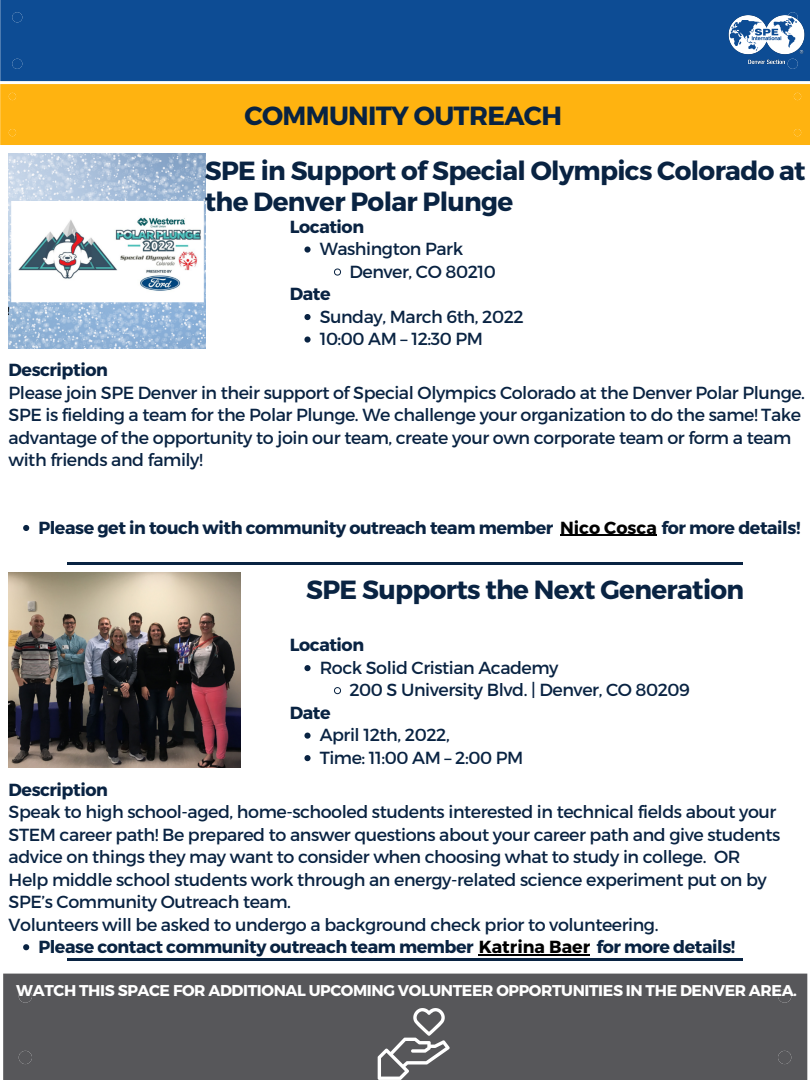
<style>
.page{position:relative;width:810px;height:1080px;background:#fff}
.page>*{position:absolute;margin:0;border:0;box-sizing:border-box;transform-origin:0 0}
.t1{font:700 26.25px/31.4px "Montserrat";letter-spacing:-.025em;color:#092342}
.t2{font:17.5px/22.5px "Montserrat";letter-spacing:-.025em;color:#092342}
.t3{font:700 17.5px "Montserrat";letter-spacing:-.025em;color:#092342}
.t4{font:700 15.62px "Montserrat";letter-spacing:-.025em;color:#fff}
.s1{color:#000}
</style>
<div class="page">
<div style="left:0;top:0;width:723px;height:81px;background:#0d4c94"></div>
<div style="left:12px;top:12px;width:10px;height:10px;background:#0d4c94;border-radius:50%"></div>
<div style="left:12px;top:59px;width:10px;height:10px;background:#0d4c94;border-radius:50%"></div>
<img style="left:723px;top:0;width:87px;height:82px">
<div style="left:3px;top:974px;width:804px;height:106px;background:#57575a"></div>
<div style="left:19px;top:989px;width:13px;height:14px;background:#57575a;border-radius:50%"></div>
<div style="left:778px;top:989px;width:13px;height:14px;background:#57575a;border-radius:50%"></div>
<div style="left:778px;top:1051px;width:13px;height:13px;background:#57575a;border-radius:50%"></div>
<div style="left:19px;top:1051px;width:13px;height:13px;background:#57575a;border-radius:50%"></div>
<svg style="left:378px;top:1008px;width:72px;height:72px"></svg>
<div style="left:0;top:84px;width:810px;height:61px;background:#ffb310"></div>
<div style="left:9px;top:93px;width:7px;height:7px;background:#ffb310;border-radius:50%"></div>
<div style="left:794px;top:93px;width:7px;height:7px;background:#ffb310;border-radius:50%"></div>
<div style="left:794px;top:129px;width:7px;height:7px;background:#ffb310;border-radius:50%"></div>
<div style="left:9px;top:129px;width:7px;height:7px;background:#ffb310;border-radius:50%"></div>
<img style="left:9px;top:153px;width:196px;height:196px">
<hr style="left:67px;top:562px;width:676px;height:3px;background:#092342">
<svg style="left:304px;top:247px;width:7px;height:6px"></svg>
<svg style="left:334px;top:268px;width:7px;height:8px"></svg>
<svg style="left:304px;top:314px;width:7px;height:6px"></svg>
<svg style="left:304px;top:337px;width:7px;height:6px"></svg>
<svg style="left:23px;top:525px;width:6px;height:6px"></svg>
<hr style="left:560px;top:535px;width:97px;height:1px;background:#000">
<hr style="left:67px;top:958px;width:676px;height:2px;background:#092342">
<img style="left:9px;top:573px;width:232px;height:194px">
<svg style="left:304px;top:665px;width:7px;height:6px"></svg>
<svg style="left:334px;top:687px;width:7px;height:7px"></svg>
<svg style="left:304px;top:733px;width:7px;height:6px"></svg>
<svg style="left:304px;top:755px;width:7px;height:6px"></svg>
<svg style="left:23px;top:944px;width:6px;height:6px"></svg>
<hr style="left:479px;top:954px;width:111px;height:1px;background:#000">
<p class="t1" style="left:245px;top:99px;width:319px">COMMUNITY OUTREACH</p>
<p class="t1" style="left:205px;top:153px;width:602px">SPE in Support of Special Olympics Colorado at the Denver Polar Plunge</p>
<p class="t3" style="left:290px;top:215px;width:76px">Location</p>
<p class="t2" style="left:320px;top:237px;width:145px">Washington Park</p>
<p class="t2" style="left:349px;top:260px;width:148px">Denver, CO 80210</p>
<p class="t2" style="left:320px;top:305px;width:206px">Sunday, March 6th, 2022</p>
<p class="t2" style="left:320px;top:327px;width:165px">10:00 AM – 12:30 PM</p>
<p class="t3" style="left:290px;top:283px;width:42px">Date</p>
<p class="t3" style="left:9px;top:359px;width:101px">Description</p>
<p class="t2" style="left:9px;top:380px;width:798px">Please join SPE Denver in their support of Special Olympics Colorado at the Denver Polar Plunge.<br>SPE is fielding a team for the Polar Plunge. We challenge your organization to do the same! Take advantage of the opportunity to join our team, create your own corporate team or form a team with friends and family!</p>
<p class="t3" style="left:38px;top:516px;width:764px">Please get in touch with community outreach team member <span class="s1">Nico Cosca</span> for more details!</p>
<p class="t1" style="left:306px;top:573px;width:440px">SPE Supports the Next Generation</p>
<p class="t3" style="left:290px;top:634px;width:76px">Location</p>
<p class="t2" style="left:320px;top:656px;width:240px">Rock Solid Cristian Academy</p>
<p class="t2" style="left:349px;top:678px;width:342px">200 S University Blvd. | Denver, CO 80209</p>
<p class="t2" style="left:320px;top:723px;width:132px">April 12th, 2022,</p>
<p class="t2" style="left:320px;top:746px;width:205px">Time: 11:00 AM – 2:00 PM</p>
<p class="t3" style="left:290px;top:701px;width:42px">Date</p>
<p class="t3" style="left:9px;top:778px;width:101px">Description</p>
<p class="t2" style="left:9px;top:800px;width:773px">Speak to high school-aged, home-schooled students interested in technical fields about your<br>STEM career path! Be prepared to answer questions about your career path and give students advice on things they may want to consider when choosing what to study in college. OR</p>
<p class="t2" style="left:9px;top:867px;width:760px">Help middle school students work through an energy-related science experiment put on by<br>SPE’s Community Outreach team.</p>
<p class="t2" style="left:9px;top:912px;width:651px">Volunteers will be asked to undergo a background check prior to volunteering.</p>
<p class="t3" style="left:38px;top:935px;width:699px">Please contact community outreach team member <span class="s1">Katrina Baer</span> for more details!</p>
<p class="t4" style="left:16px;top:980px;width:782px">WATCH THIS SPACE FOR ADDITIONAL UPCOMING VOLUNTEER OPPORTUNITIES IN THE DENVER AREA.</p>
</div>
